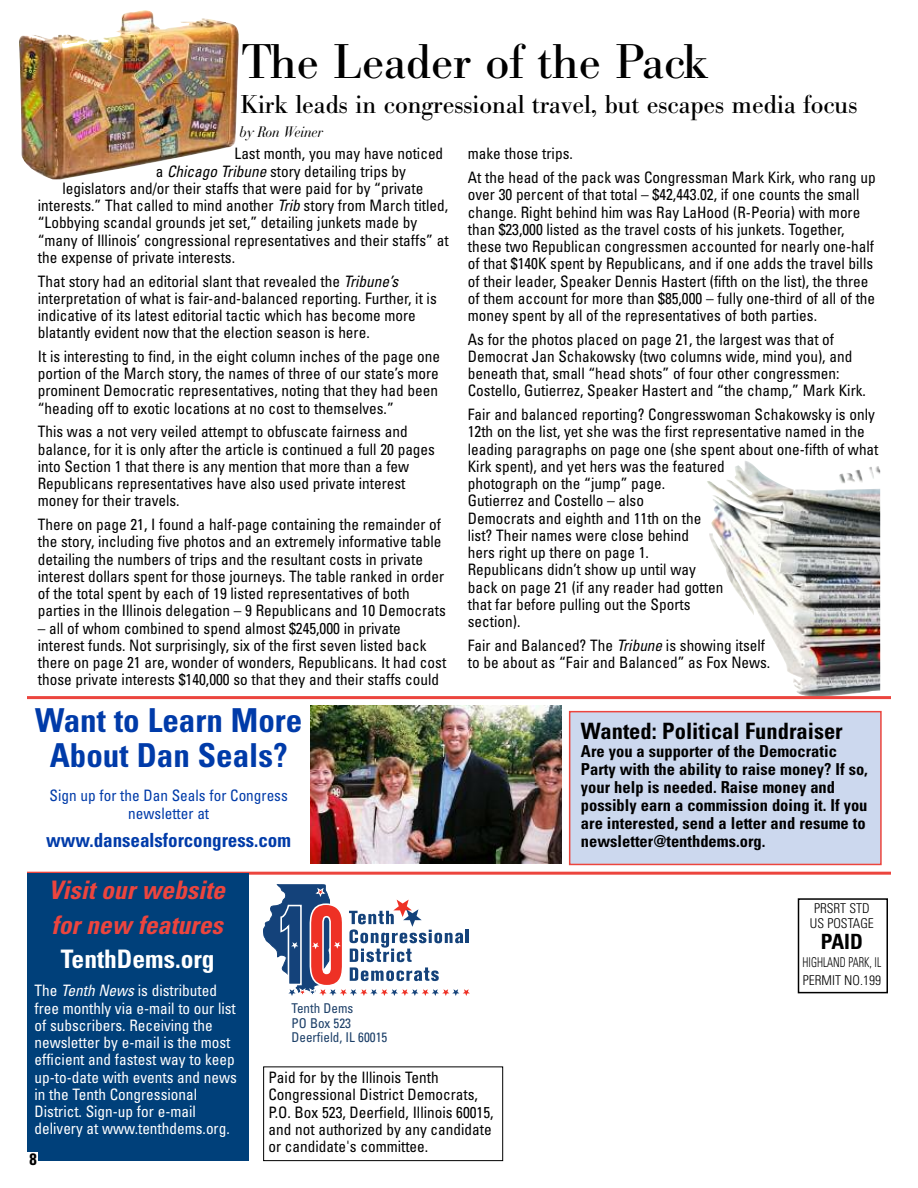
<style>
.page{position:relative;width:918px;height:1188px;background:#fff}
.page>*{position:absolute;margin:0;border:0;box-sizing:border-box;transform-origin:0 0}
.t1{font:48px "Bodoni BE";color:#000}
.t2{font:700 condensed 33px/34.5px "Univers";color:#003ba9;text-align:center}
.t3{font:25.5px "Bodoni BE";color:#000}
.t4{font:italic 700 condensed 25.5px/34.5px "Univers";color:#ec453e}
.t5{font:700 condensed 25.5px "Univers";color:#fff}
.t6{font:700 condensed 22.5px "Univers";color:#000}
.t7{font:700 condensed 21px "Univers";color:#000}
.t8{font:700 condensed 19.5px "Univers S";color:#003ba9}
.t9{font:700 condensed 16.5px/18px "Univers";color:#000}
.t10{font:condensed 15.75px/17.2px "Univers";color:#000}
.t11{font:condensed 15.75px/17.2px "Univers";color:#fff}
.t12{font:condensed 15.75px/18px "Univers";color:#003ba9;text-align:center}
.t13{font:italic 15px "Bauer Bodoni";letter-spacing:-.015em;color:#000;scale:.92 1}
.t14{font:condensed 13.5px/14.2px "Univers";color:#1c3f68}
.t15{font:300 condensed 13.5px/18px "Univers";color:#000;scale:.8 1}
.t16{font:300 condensed 13.5px/15px "Univers";color:#000;text-align:center}
.s1{font-style:italic}
</style>
<div class="page">
<svg style="left:263px;top:884px;width:207px;height:112px"></svg>
<div style="left:798px;top:898px;width:90px;height:95px;border:2px solid #000"></div>
<hr style="left:27px;top:872px;width:864px;height:3px;background:#ec453e">
<div style="left:27px;top:873px;width:221px;height:288px;background:#00407a"></div>
<div style="left:800px;top:902px;width:84px;height:88px;background:#fff"></div>
<div style="left:263px;top:1066px;width:240px;height:95px;border:1px solid #000"></div>
<div style="left:14px;top:1152px;width:24px;height:31px;background:#fff"></div>
<img style="left:19px;top:10px;width:220px;height:169px">
<img style="left:707px;top:461px;width:173px;height:235px">
<hr style="left:27px;top:696px;width:864px;height:3px;background:#ec453e">
<div style="left:570px;top:712px;width:311px;height:152px;background:#ccd8ee"></div>
<div style="left:569px;top:711px;width:313px;height:154px;border:2px solid #ec453e"></div>
<img style="left:310px;top:706px;width:251px;height:158px">
<h1 class="t1" style="left:242px;top:44px;width:468px">The Leader of the Pack</h1>
<h3 class="t3" style="left:241px;top:95px;width:618px">Kirk leads in congressional travel, but escapes media focus</h3>
<p class="t13" style="left:239px;top:126px;width:92px">by Ron Weiner</p>
<p class="t10" style="left:235px;top:146px;width:210px">Last month, you may have noticed</p>
<p class="t10" style="left:156px;top:164px;width:252px">a <span class="s1">Chicago Tribune</span> story detailing trips by</p>
<p class="t10" style="left:62px;top:181px;width:363px">legislators and/or their staffs that were paid for by “private</p>
<p class="t10" style="left:38px;top:198px;width:412px">interests.” That called to mind another <span class="s1">Trib</span> story from March titled,</p>
<p class="t10" style="left:38px;top:215px;width:381px">“Lobbying scandal grounds jet set,” detailing junkets made by</p>
<p class="t10" style="left:38px;top:233px;width:412px">“many of Illinois’ congressional representatives and their staffs” at</p>
<p class="t10" style="left:38px;top:250px;width:199px">the expense of private interests.</p>
<p class="t10" style="left:38px;top:274px;width:401px">That story had an editorial slant that revealed the <span class="s1">Tribune’s </span>interpretation of what is fair-and-balanced reporting. Further, it is indicative of its latest editorial tactic which has become more blatantly evident now that the election season is here.</p>
<p class="t10" style="left:38px;top:349px;width:404px">It is interesting to find, in the eight column inches of the page one portion of the March story, the names of three of our state’s more prominent Democratic representatives, noting that they had been “heading off to exotic locations at no cost to themselves.”</p>
<p class="t10" style="left:38px;top:425px;width:399px">This was a not very veiled attempt to obfuscate fairness and balance, for it is only after the article is continued a full 20 pages into Section 1 that there is any mention that more than a few Republicans representatives have also used private interest money for their travels.</p>
<p class="t10" style="left:38px;top:517px;width:410px">There on page 21, I found a half-page containing the remainder of the story, including five photos and an extremely informative table detailing the numbers of trips and the resultant costs in private interest dollars spent for those journeys. The table ranked in order of the total spent by each of 19 listed representatives of both parties in the Illinois delegation – 9 Republicans and 10 Democrats</p>
<p class="t10" style="left:38px;top:621px;width:410px">– all of whom combined to spend almost $245,000 in private interest funds. Not surprisingly, six of the first seven listed back there on page 21 are, wonder of wonders, Republicans. It had cost those private interests $140,000 so that they and their staffs could</p>
<h2 class="t2" style="left:35px;top:706px;width:269px">Want to Learn More<br>About Dan Seals?</h2>
<p class="t12" style="left:50px;top:788px;width:240px">Sign up for the Dan Seals for Congress newsletter at</p>
<p class="t8" style="left:46px;top:833px;width:247px">www.dansealsforcongress.com</p>
<p class="t10" style="left:468px;top:143px;width:409px;line-height:23.7px">make those trips.<br>At the head of the pack was Congressman Mark Kirk, who rang up</p>
<p class="t10" style="left:468px;top:187px;width:409px">over 30 percent of that total – $42,443.02, if one counts the small change. Right behind him was Ray LaHood (R-Peoria) with more than $23,000 listed as the travel costs of his junkets. Together, these two Republican congressmen accounted for nearly one-half of that $140K spent by Republicans, and if one adds the travel bills of their leader, Speaker Dennis Hastert (fifth on the list), the three of them account for more than $85,000 – fully one-third of all of the money spent by all of the representatives of both parties.</p>
<p class="t10" style="left:468px;top:332px;width:400px">As for the photos placed on page 21, the largest was that of Democrat Jan Schakowsky (two columns wide, mind you), and beneath that, small “head shots” of four other congressmen:<br>Costello, Gutierrez, Speaker Hastert and “the champ,” Mark Kirk.</p>
<p class="t10" style="left:468px;top:407px;width:412px">Fair and balanced reporting? Congresswoman Schakowsky is only 12th on the list, yet she was the first representative named in the leading paragraphs on page one (she spent about one-fifth of what Kirk spent), and yet hers was the featured<br>photograph on the “jump” page.<br>Gutierrez and Costello – also<br>Democrats and eighth and 11th on the<br>list? Their names were close behind<br>hers right up there on page 1.<br>Republicans didn’t show up until way<br>back on page 21 (if any reader had gotten<br>that far before pulling out the Sports<br>section).</p>
<p class="t10" style="left:468px;top:638px;width:304px">Fair and Balanced? The <span class="s1">Tribune</span> is showing itself to be about as “Fair and Balanced” as Fox News.</p>
<h3 class="t6" style="left:581px;top:723px;width:263px">Wanted: Political Fundraiser</h3>
<p class="t9" style="left:581px;top:744px;width:289px">Are you a supporter of the Democratic Party with the ability to raise money? If so, your help is needed. Raise money and possibly earn a commission doing it. If you are interested, send a letter and resume to newsletter@tenthdems.org.</p>
<h3 class="t4" style="left:49px;top:875px;width:178px">Visit our website for new features</h3>
<h3 class="t5" style="left:61px;top:950px;width:155px">TenthDems.org</h3>
<p class="t11" style="left:34px;top:983px;width:204px">The <span class="s1">Tenth News</span> is distributed free monthly via e-mail to our list of subscribers. Receiving the newsletter by e-mail is the most efficient and fastest way to keep up-to-date with events and news in the Tenth Congressional<br>District. Sign-up for e-mail delivery at www.tenthdems.org.</p>
<p class="t9" style="left:30px;top:1152px;width:9px">8</p>
<p class="t14" style="left:292px;top:1002px;width:97px">Tenth Dems<br>PO Box 523<br>Deerfield, IL 60015</p>
<p class="t10" style="left:268px;top:1070px;width:227px">Paid for by the Illinois Tenth Congressional District Democrats, P.O. Box 523, Deerfield, Illinois 60015, and not authorized by any candidate or candidate's committee.</p>
<p class="t16" style="left:810px;top:902px;width:66px">PRSRT STD<br>US POSTAGE</p>
<h3 class="t7" style="left:821px;top:934px;width:44px">PAID</h3>
<p class="t15" style="left:803px;top:954px;width:100px">HIGHLAND PARK, IL<br>PERMIT NO.199</p>
</div>
